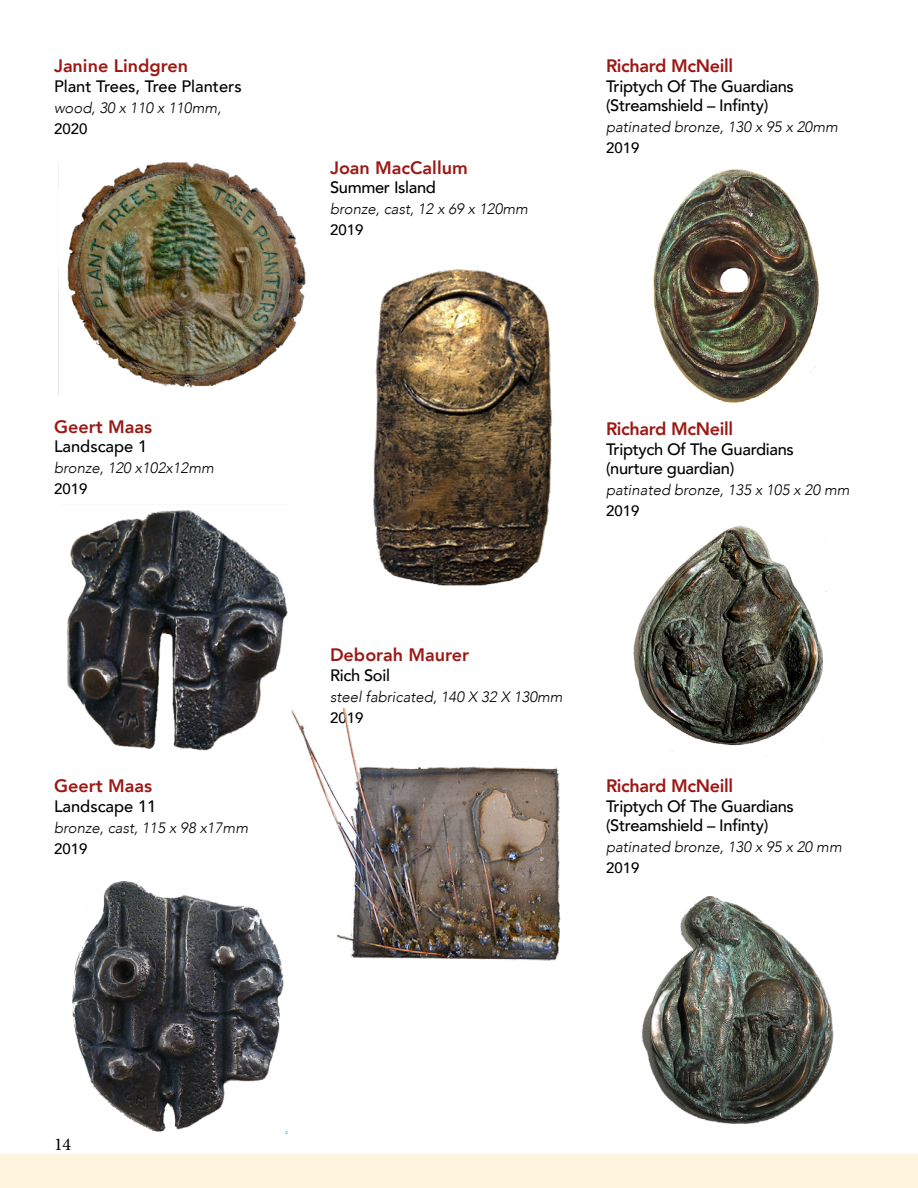
<style>
.page{position:relative;width:918px;height:1188px;background:#fff}
.page>*{position:absolute;margin:0;border:0;box-sizing:border-box;transform-origin:0 0}
.t1{font:800 18px "Avenir";color:#9b1915}
.t2{font:800 18px "Avenir";letter-spacing:-.02em;color:#9b1915}
.t3{font:18px "Minion Pro";color:#000}
.t4{font:500 16.5px/19.5px "Avenir";letter-spacing:-.02em;color:#000}
.t5{font:500 16.5px "Avenir";color:#000}
.t6{font:italic 300 15px "Avenir";color:#000}
.t7{font:500 15px "Avenir";color:#000}
</style>
<div class="page">
<div style="left:0;top:1155px;width:918px;height:33px;background:#fff5de"></div>
<img style="left:58px;top:162px;width:248px;height:233px">
<img style="left:72px;top:881px;width:215px;height:253px">
<img style="left:67px;top:510px;width:220px;height:241px">
<img style="left:373px;top:269px;width:179px;height:317px">
<img style="left:653px;top:169px;width:166px;height:234px">
<img style="left:633px;top:525px;width:194px;height:231px">
<img style="left:641px;top:896px;width:193px;height:228px">
<img style="left:291px;top:707px;width:270px;height:254px">
<p class="t1" style="left:54px;top:52px;width:136px">Janine Lindgren</p>
<p class="t5" style="left:54px;top:71px;width:189px">Plant Trees, Tree Planters</p>
<p class="t6" style="left:54px;top:98px;width:169px">wood, 30 x 110 x 110mm,</p>
<p class="t7" style="left:54px;top:115px;width:35px">2020</p>
<p class="t1" style="left:54px;top:412px;width:99px">Geert Maas</p>
<p class="t5" style="left:54px;top:432px;width:95px">Landscape 1</p>
<p class="t6" style="left:54px;top:459px;width:161px">bronze, 120 x102x12mm</p>
<p class="t7" style="left:54px;top:476px;width:35px">2019</p>
<p class="t1" style="left:54px;top:772px;width:99px">Geert Maas</p>
<p class="t5" style="left:54px;top:792px;width:104px">Landscape 11</p>
<p class="t6" style="left:54px;top:819px;width:196px">bronze, cast, 115 x 98 x17mm</p>
<p class="t7" style="left:54px;top:835px;width:35px">2019</p>
<p class="t1" style="left:330px;top:153px;width:139px">Joan MacCallum</p>
<p class="t4" style="left:330px;top:177px;width:108px">Summer Island</p>
<p class="t6" style="left:330px;top:200px;width:200px">bronze, cast, 12 x 69 x 120mm</p>
<p class="t7" style="left:330px;top:217px;width:35px">2019</p>
<p class="t2" style="left:606px;top:52px;width:129px">Richard McNeill</p>
<p class="t4" style="left:606px;top:75px;width:189px">Triptych Of The Guardians (Streamshield – Infinty)</p>
<p class="t6" style="left:606px;top:118px;width:233px">patinated bronze, 130 x 95 x 20mm</p>
<p class="t7" style="left:606px;top:135px;width:35px">2019</p>
<p class="t2" style="left:606px;top:415px;width:129px">Richard McNeill</p>
<p class="t4" style="left:606px;top:438px;width:189px">Triptych Of The Guardians (nurture guardian)</p>
<p class="t6" style="left:606px;top:481px;width:245px">patinated bronze, 135 x 105 x 20 mm</p>
<p class="t7" style="left:606px;top:498px;width:35px">2019</p>
<p class="t1" style="left:330px;top:641px;width:141px">Deborah Maurer</p>
<p class="t4" style="left:330px;top:665px;width:62px">Rich Soil</p>
<p class="t6" style="left:330px;top:688px;width:234px">steel fabricated, 140 X 32 X 130mm</p>
<p class="t7" style="left:330px;top:705px;width:35px">2019</p>
<p class="t2" style="left:606px;top:772px;width:129px">Richard McNeill</p>
<p class="t4" style="left:606px;top:795px;width:189px">Triptych Of The Guardians (Streamshield – Infinty)</p>
<p class="t6" style="left:606px;top:838px;width:237px">patinated bronze, 130 x 95 x 20 mm</p>
<p class="t7" style="left:606px;top:855px;width:35px">2019</p>
<p class="t3" style="left:54px;top:1132px;width:19px">14</p>
</div>
